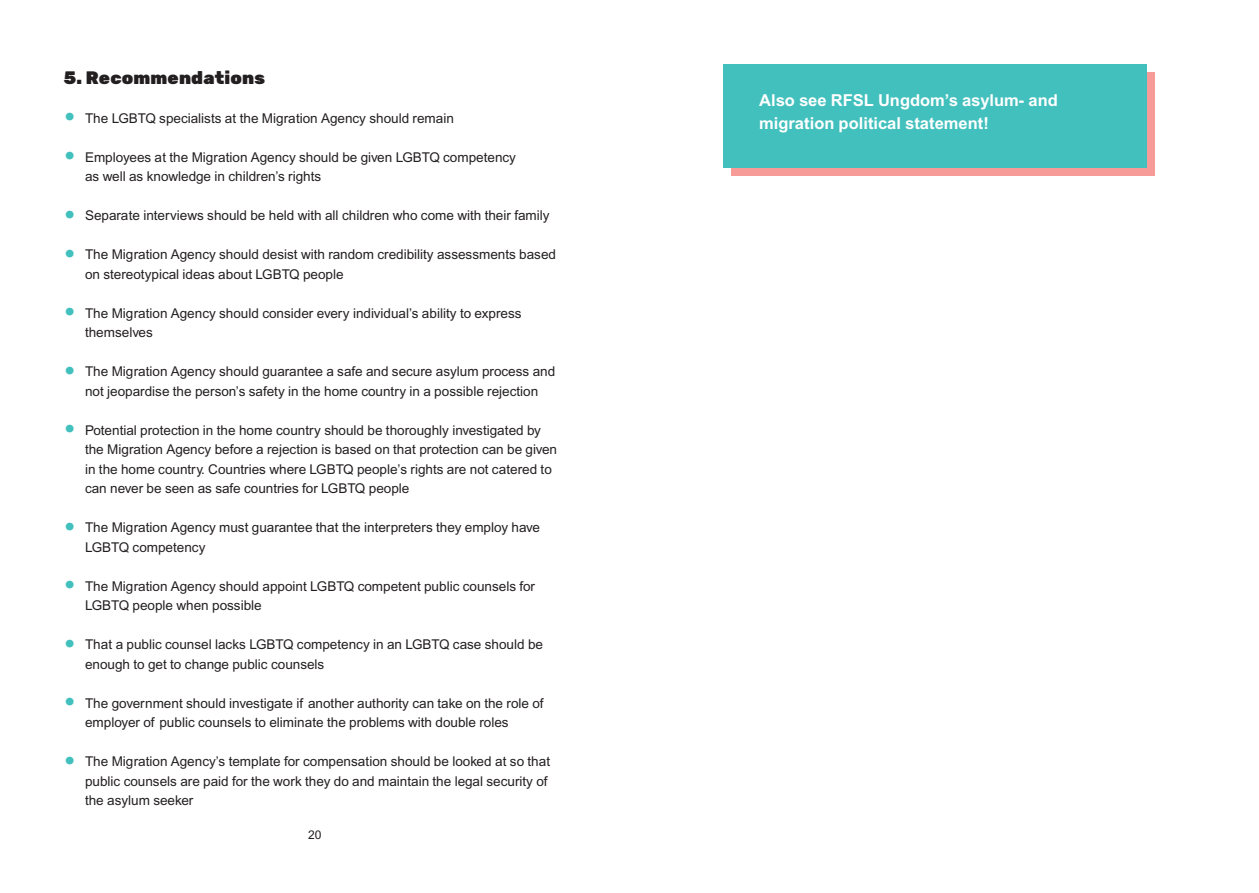
<style>
.page{position:relative;width:1259px;height:893px;background:#fff}
.page>*{position:absolute;margin:0;border:0;box-sizing:border-box;transform-origin:0 0}
.Rubik_kapitelrubrik{font:900 18px "Rubik";letter-spacing:.01em;color:#231f20}
.Arial_Underrubrik_st{font:700 16.5px "Arial";color:#fff}
.Arial_bröd{font:13.5px "Arial";color:#231f20}
.t1{font:12px "Arial";color:#231f20}
.s1{font-weight:900;font-size:24px;color:#42c0bd}
</style>
<div class="page">
<div style="left:731px;top:72px;width:424px;height:103px;background:#f69b97"></div>
<div style="left:723px;top:64px;width:424px;height:103px;background:#42c0bd"></div>
<p class="Rubik_kapitelrubrik" style="left:64px;top:67px;width:203px">5. Recommendations</p>
<p class="Arial_bröd" style="left:64px;top:110px;width:391px"><span class="s1">•</span> The LGBTQ specialists at the Migration Agency should remain</p>
<p class="Arial_bröd" style="left:64px;top:149px;width:454px"><span class="s1">•</span> Employees at the Migration Agency should be given LGBTQ competency</p>
<p class="Arial_bröd" style="left:85px;top:169px;width:238px">as well as knowledge in children’s rights</p>
<p class="Arial_bröd" style="left:64px;top:208px;width:487px"><span class="s1">•</span> Separate interviews should be held with all children who come with their family</p>
<p class="Arial_bröd" style="left:64px;top:247px;width:494px"><span class="s1">•</span> The Migration Agency should desist with random credibility assessments based</p>
<p class="Arial_bröd" style="left:85px;top:266px;width:260px">on stereotypical ideas about LGBTQ people</p>
<p class="Arial_bröd" style="left:64px;top:305px;width:459px"><span class="s1">•</span> The Migration Agency should consider every individual’s ability to express</p>
<p class="Arial_bröd" style="left:85px;top:325px;width:69px">themselves</p>
<p class="Arial_bröd" style="left:64px;top:364px;width:493px"><span class="s1">•</span> The Migration Agency should guarantee a safe and secure asylum process and</p>
<p class="Arial_bröd" style="left:85px;top:383px;width:455px">not jeopardise the person’s safety in the home country in a possible rejection</p>
<p class="Arial_bröd" style="left:64px;top:422px;width:479px"><span class="s1">•</span> Potential protection in the home country should be thoroughly investigated by</p>
<p class="Arial_bröd" style="left:85px;top:442px;width:473px">the Migration Agency before a rejection is based on that protection can be given</p>
<p class="Arial_bröd" style="left:85px;top:461px;width:468px">in the home country. Countries where LGBTQ people’s rights are not catered to</p>
<p class="Arial_bröd" style="left:85px;top:481px;width:326px">can never be seen as safe countries for LGBTQ people</p>
<p class="Arial_bröd" style="left:64px;top:520px;width:478px"><span class="s1">•</span> The Migration Agency must guarantee that the interpreters they employ have</p>
<p class="Arial_bröd" style="left:85px;top:539px;width:122px">LGBTQ competency</p>
<p class="Arial_bröd" style="left:64px;top:578px;width:473px"><span class="s1">•</span> The Migration Agency should appoint LGBTQ competent public counsels for</p>
<p class="Arial_bröd" style="left:85px;top:598px;width:178px">LGBTQ people when possible</p>
<p class="Arial_bröd" style="left:64px;top:637px;width:481px"><span class="s1">•</span> That a public counsel lacks LGBTQ competency in an LGBTQ case should be</p>
<p class="Arial_bröd" style="left:85px;top:656px;width:241px">enough to get to change public counsels</p>
<p class="Arial_bröd" style="left:64px;top:695px;width:481px"><span class="s1">•</span> The government should investigate if another authority can take on the role of</p>
<p class="Arial_bröd" style="left:85px;top:715px;width:425px">employer of public counsels to eliminate the problems with double roles</p>
<p class="Arial_bröd" style="left:64px;top:754px;width:488px"><span class="s1">•</span> The Migration Agency’s template for compensation should be looked at so that</p>
<p class="Arial_bröd" style="left:85px;top:773px;width:464px">public counsels are paid for the work they do and maintain the legal security of</p>
<p class="Arial_bröd" style="left:85px;top:793px;width:110px">the asylum seeker</p>
<p class="t1" style="left:308px;top:828px;width:15px">20</p>
<p class="Arial_Underrubrik_st" style="left:759px;top:91px;width:300px">Also see RFSL Ungdom’s asylum- and</p>
<p class="Arial_Underrubrik_st" style="left:759px;top:113px;width:231px">migration political statement!</p>
</div>
